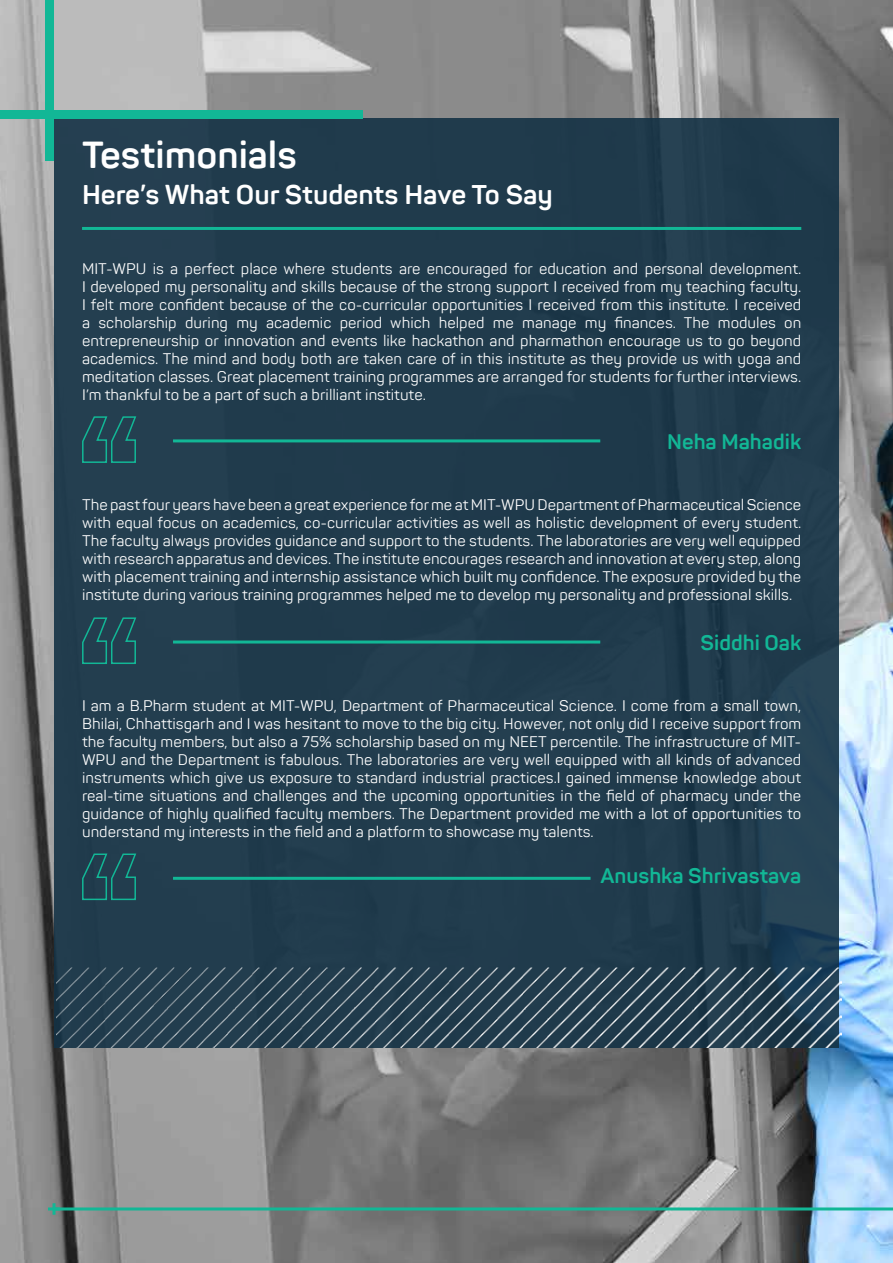
<style>
.page{position:relative;width:893px;height:1263px;background:#fff}
.page>*{position:absolute;margin:0;border:0;box-sizing:border-box;transform-origin:0 0}
.t1{font:700 37.5px "Panton";color:#fff}
.t2{font:700 27px "Panton";color:#fff}
.t3{font:700 21px "Panton";color:#12b796}
.t4{font:15px/18px "Panton";color:#fff;text-align:justify}
</style>
<div class="page">
<img style="left:0;top:0;width:893px;height:1263px">
<div style="left:54px;top:118px;width:785px;height:929px;background:#213c4d"></div>
<hr style="left:82px;top:227px;width:719px;height:3px;background:#12b796">
<svg style="left:82px;top:416px;width:519px;height:47px"></svg>
<svg style="left:82px;top:617px;width:519px;height:47px"></svg>
<svg style="left:82px;top:853px;width:55px;height:48px"></svg>
<div style="left:173px;top:877px;width:418px;height:3px;border:2px solid #12b796"></div>
<img style="left:57px;top:967px;width:785px;height:80px">
<div style="left:45px;top:0;width:9px;height:161px;background:#12b796"></div>
<div style="left:0;top:110px;width:362px;height:9px;background:#12b796"></div>
<hr style="left:54px;top:1207px;width:839px;height:3px;background:#12b796">
<svg style="left:48px;top:1203px;width:12px;height:12px"></svg>
<h1 class="t1" style="left:82px;top:132px;width:216px">Testimonials</h1>
<h2 class="t2" style="left:82px;top:178px;width:472px">Here’s What Our Students Have To Say</h2>
<p class="t4" style="left:82px;top:260px;width:721px">MIT-WPU is a perfect place where students are encouraged for education and personal development.<br>I developed my personality and skills because of the strong support I received from my teaching faculty.<br>I felt more confident because of the co-curricular opportunities I received from this institute. I received a scholarship during my academic period which helped me manage my finances. The modules on entrepreneurship or innovation and events like hackathon and pharmathon encourage us to go beyond academics. The mind and body both are taken care of in this institute as they provide us with yoga and meditation classes. Great placement training programmes are arranged for students for further interviews.<br>I’m thankful to be a part of such a brilliant institute.</p>
<h3 class="t3" style="left:667px;top:428px;width:136px">Neha Mahadik</h3>
<p class="t4" style="left:82px;top:495px;width:721px">The past four years have been a great experience for me at MIT-WPU Department of Pharmaceutical Science with equal focus on academics, co-curricular activities as well as holistic development of every student.<br>The faculty always provides guidance and support to the students. The laboratories are very well equipped with research apparatus and devices. The institute encourages research and innovation at every step, along with placement training and internship assistance which built my confidence. The exposure provided by the institute during various training programmes helped me to develop my personality and professional skills.</p>
<h3 class="t3" style="left:701px;top:629px;width:102px">Siddhi Oak</h3>
<p class="t4" style="left:82px;top:697px;width:721px">I am a B.Pharm student at MIT-WPU, Department of Pharmaceutical Science. I come from a small town, Bhilai, Chhattisgarh and I was hesitant to move to the big city. However, not only did I receive support from the faculty members, but also a 75% scholarship based on my NEET percentile. The infrastructure of MIT-WPU and the Department is fabulous. The laboratories are very well equipped with all kinds of advanced instruments which give us exposure to standard industrial practices.I gained immense knowledge about real-time situations and challenges and the upcoming opportunities in the field of pharmacy under the guidance of highly qualified faculty members. The Department provided me with a lot of opportunities to understand my interests in the field and a platform to showcase my talents.</p>
<h3 class="t3" style="left:600px;top:862px;width:202px">Anushka Shrivastava</h3>
</div>
